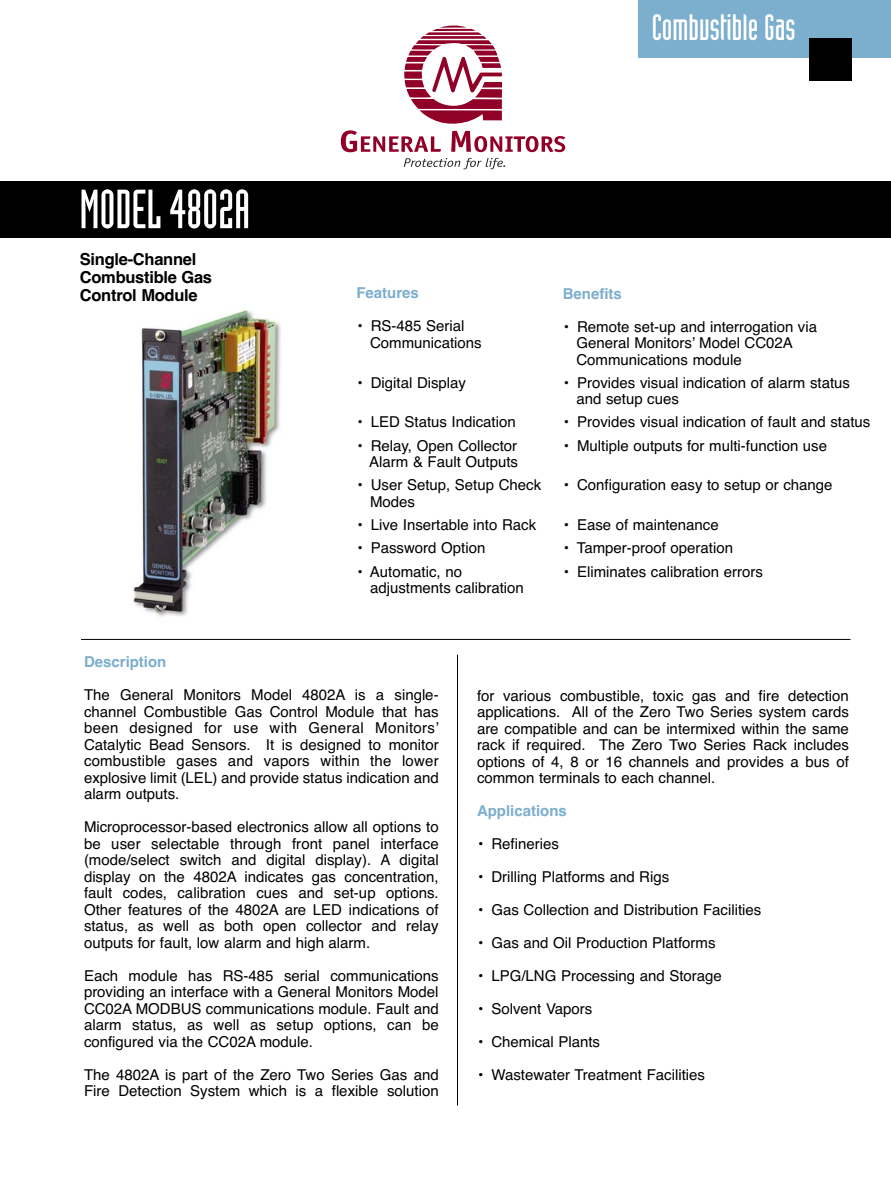
<style>
.page{position:relative;width:891px;height:1188px;background:#fff}
.page>*{position:absolute;margin:0;border:0;box-sizing:border-box;transform-origin:0 0}
.t1{font:54px "Industria Solid";color:#fff}
.t2{font:36px "Industria Solid";color:#fff}
.t3{font:700 16.5px/18.1px "Helvetica";letter-spacing:-.015em;color:#000}
.t4{font:15px/16.5px "Helvetica";color:#000}
.t5{font:700 15px "Helvetica";color:#7caece}
</style>
<div class="page">
<img style="left:133px;top:309px;width:148px;height:308px">
<div style="left:638px;top:0;width:253px;height:57px;background:#7caece"></div>
<div style="left:809px;top:39px;width:43px;height:42px;background:#000"></div>
<div style="left:0;top:181px;width:891px;height:57px;background:#000"></div>
<hr style="left:81px;top:639px;width:769px;height:1px;background:#000">
<hr style="left:457px;top:655px;width:1px;height:451px;background:#000">
<svg style="left:404px;top:158px;width:101px;height:11px"></svg>
<svg style="left:341px;top:25px;width:224px;height:127px"></svg>
<h1 class="t1" style="left:80px;top:190px;width:172px">MODEL 4802A</h1>
<p class="t3" style="left:80px;top:251px;width:134px">Single-Channel<br>Combustible Gas<br>Control Module</p>
<h2 class="t2" style="left:652px;top:15px;width:145px">Combustible Gas</h2>
<p class="t5" style="left:356px;top:288px;width:64px">Features</p>
<p class="t4" style="left:370px;top:319px;width:113px;text-indent:-14px">• RS-485 Serial<br>Communications</p>
<p class="t4" style="left:356px;top:376px;width:111px">• Digital Display</p>
<p class="t4" style="left:356px;top:415px;width:161px">• LED Status Indication</p>
<p class="t4" style="left:356px;top:439px;width:163px;text-align:right">• Relay, Open Collector<br>Alarm &amp; Fault Outputs</p>
<p class="t4" style="left:370px;top:478px;width:173px;text-indent:-14px">• User Setup, Setup Check<br>Modes</p>
<p class="t4" style="left:356px;top:518px;width:181px">• Live Insertable into Rack</p>
<p class="t4" style="left:356px;top:541px;width:131px">• Password Option</p>
<p class="t4" style="left:370px;top:564px;width:155px;text-indent:-14px">• Automatic, no adjustments calibration</p>
<p class="t5" style="left:563px;top:288px;width:61px">Benefits</p>
<p class="t4" style="left:576px;top:319px;width:242px;text-indent:-14px">• Remote set-up and interrogation via<br>General Monitorsʼ Model CC02A<br>Communications module</p>
<p class="t4" style="left:576px;top:376px;width:275px;text-indent:-14px">• Provides visual indication of alarm status and setup cues</p>
<p class="t4" style="left:563px;top:415px;width:309px">• Provides visual indication of fault and status</p>
<p class="t4" style="left:563px;top:439px;width:266px">• Multiple outputs for multi-function use</p>
<p class="t4" style="left:563px;top:478px;width:271px">• Configuration easy to setup or change</p>
<p class="t4" style="left:563px;top:518px;width:158px">• Ease of maintenance</p>
<p class="t4" style="left:563px;top:541px;width:172px">• Tamper-proof operation</p>
<p class="t4" style="left:563px;top:564px;width:202px">• Eliminates calibration errors</p>
<p class="t5" style="left:84px;top:656px;width:84px">Description</p>
<p class="t4" style="left:84px;top:688px;width:356px;text-align:justify">The General Monitors Model 4802A is a single&shy;channel Combustible Gas Control Module that has been designed for use with General Monitorsʼ Catalytic Bead Sensors. It is designed to monitor combustible gases and vapors within the lower explosive limit (LEL) and provide status indication and alarm outputs.</p>
<p class="t4" style="left:84px;top:820px;width:356px;text-align:justify">Microprocessor-based electronics allow all options to be user selectable through front panel interface (mode/select switch and digital display). A digital display on the 4802A indicates gas concentration, fault codes, calibration cues and set-up options.<br>Other features of the 4802A are LED indications of status, as well as both open collector and relay outputs for fault, low alarm and high alarm.</p>
<p class="t4" style="left:84px;top:969px;width:356px;text-align:justify">Each module has RS-485 serial communications providing an interface with a General Monitors Model CC02A MODBUS communications module. Fault and alarm status, as well as setup options, can be configured via the CC02A module.</p>
<p class="t4" style="left:84px;top:1068px;width:356px">The 4802A is part of the Zero Two Series Gas and<br>Fire Detection System which is a flexible solution</p>
<p class="t4" style="left:477px;top:689px;width:373px;text-align:justify">for various combustible, toxic gas and fire detection applications. All of the Zero Two Series system cards are compatible and can be intermixed within the same rack if required. The Zero Two Series Rack includes options of 4, 8 or 16 channels and provides a bus of common terminals to each channel.</p>
<p class="t5" style="left:477px;top:806px;width:91px">Applications</p>
<p class="t4" style="left:477px;top:837px;width:83px">• Refineries</p>
<p class="t4" style="left:477px;top:870px;width:194px">• Drilling Platforms and Rigs</p>
<p class="t4" style="left:477px;top:903px;width:286px">• Gas Collection and Distribution Facilities</p>
<p class="t4" style="left:477px;top:936px;width:240px">• Gas and Oil Production Platforms</p>
<p class="t4" style="left:477px;top:969px;width:246px">• LPG/LNG Processing and Storage</p>
<p class="t4" style="left:477px;top:1002px;width:117px">• Solvent Vapors</p>
<p class="t4" style="left:477px;top:1035px;width:125px">• Chemical Plants</p>
<p class="t4" style="left:477px;top:1068px;width:230px">• Wastewater Treatment Facilities</p>
</div>
